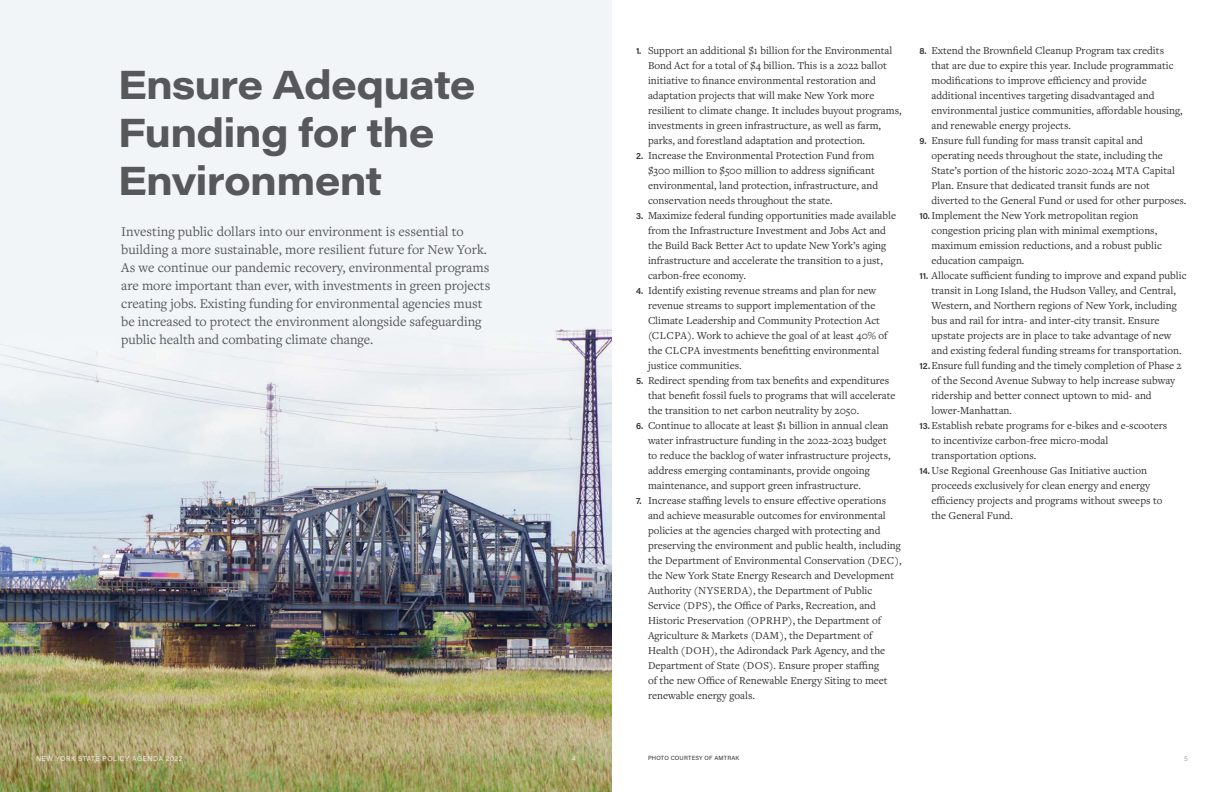
<style>
.page{position:relative;width:1224px;height:792px;background:#fff}
.page>*{position:absolute;margin:0;border:0;box-sizing:border-box;transform-origin:0 0}
.t1{font:700 40px/48px "Acumin Pro Wide";letter-spacing:-.02em;color:#57585a}
.t2{font:14px/18px "Freight Text Pro";letter-spacing:-.005em;color:#57585a}
.t3{font:11px/15px "Freight Text Pro";color:#312f30}
.t4{font:600 9px "Acumin Pro";letter-spacing:-.005em;color:#312f30}
.t5{font:300 7px "Acumin Pro";letter-spacing:.075em;color:#fff}
.t6{font:300 7px "Acumin Pro";color:#939598}
.t7{font:6px "Acumin Pro";letter-spacing:.025em;color:#312f30}
</style>
<div class="page">
<img style="left:0;top:0;width:612px;height:792px">
<p class="t1" style="left:118px;top:58px;width:359px">Ensure Adequate</p>
<p class="t1" style="left:118px;top:106px;width:318px">Funding for the<br>Environment</p>
<p class="t2" style="left:121px;top:222px;width:371px">Investing public dollars into our environment is essential to building a more sustainable, more resilient future for New York.<br>As we continue our pandemic recovery, environmental programs are more important than ever, with investments in green projects creating jobs. Existing funding for environmental agencies must be increased to protect the environment alongside safeguarding public health and combating climate change.</p>
<p class="t3" style="left:648px;top:42px;width:255px">Support an additional $1 billion for the Environmental Bond Act for a total of $4 billion. This is a 2022 ballot initiative to finance environmental restoration and adaptation projects that will make New York more resilient to climate change. It includes buyout programs, investments in green infrastructure, as well as farm, parks, and forestland adaptation and protection.</p>
<p class="t3" style="left:648px;top:147px;width:232px">Increase the Environmental Protection Fund from $300 million to $500 million to address significant environmental, land protection, infrastructure, and conservation needs throughout the state.</p>
<p class="t3" style="left:648px;top:207px;width:250px">Maximize federal funding opportunities made available from the Infrastructure Investment and Jobs Act and the Build Back Better Act to update New York’s aging infrastructure and accelerate the transition to a just, carbon-free economy.</p>
<p class="t3" style="left:648px;top:282px;width:241px">Identify existing revenue streams and plan for new revenue streams to support implementation of the Climate Leadership and Community Protection Act (CLCPA). Work to achieve the goal of at least 40% of the CLCPA investments benefitting environmental justice communities.</p>
<p class="t3" style="left:648px;top:372px;width:249px">Redirect spending from tax benefits and expenditures that benefit fossil fuels to programs that will accelerate the transition to net carbon neutrality by 2050.</p>
<p class="t3" style="left:648px;top:417px;width:244px">Continue to allocate at least $1 billion in annual clean water infrastructure funding in the 2022-2023 budget to reduce the backlog of water infrastructure projects, address emerging contaminants, provide ongoing maintenance, and support green infrastructure.</p>
<p class="t3" style="left:648px;top:492px;width:255px">Increase staffing levels to ensure effective operations and achieve measurable outcomes for environmental policies at the agencies charged with protecting and preserving the environment and public health, including the Department of Environmental Conservation (DEC), the New York State Energy Research and Development Authority (NYSERDA), the Department of Public Service (DPS), the Office of Parks, Recreation, and Historic Preservation (OPRHP), the Department of Agriculture &amp; Markets (DAM), the Department of Health (DOH), the Adirondack Park Agency, and the Department of State (DOS). Ensure proper staffing<br>of the new Office of Renewable Energy Siting to meet renewable energy goals.</p>
<p class="t4" style="left:636px;top:44px;width:7px">1.</p>
<p class="t4" style="left:636px;top:149px;width:9px">2.</p>
<p class="t4" style="left:636px;top:209px;width:9px">3.</p>
<p class="t4" style="left:636px;top:284px;width:9px">4.</p>
<p class="t4" style="left:636px;top:374px;width:9px">5.</p>
<p class="t4" style="left:636px;top:419px;width:9px">6.</p>
<p class="t4" style="left:636px;top:494px;width:7px">7.</p>
<p class="t3" style="left:932px;top:42px;width:253px">Extend the Brownfield Cleanup Program tax credits that are due to expire this year. Include programmatic modifications to improve efficiency and provide additional incentives targeting disadvantaged and environmental justice communities, affordable housing, and renewable energy projects.</p>
<p class="t3" style="left:932px;top:132px;width:257px">Ensure full funding for mass transit capital and operating needs throughout the state, including the State’s portion of the historic 2020-2024 MTA Capital Plan. Ensure that dedicated transit funds are not diverted to the General Fund or used for other purposes.</p>
<p class="t3" style="left:932px;top:207px;width:232px">Implement the New York metropolitan region congestion pricing plan with minimal exemptions, maximum emission reductions, and a robust public education campaign.</p>
<p class="t3" style="left:932px;top:267px;width:257px">Allocate sufficient funding to improve and expand public transit in Long Island, the Hudson Valley, and Central, Western, and Northern regions of New York, including bus and rail for intra- and inter-city transit. Ensure upstate projects are in place to take advantage of new and existing federal funding streams for transportation.</p>
<p class="t3" style="left:932px;top:357px;width:252px">Ensure full funding and the timely completion of Phase 2 of the Second Avenue Subway to help increase subway ridership and better connect uptown to mid- and lower-Manhattan.</p>
<p class="t3" style="left:932px;top:417px;width:237px">Establish rebate programs for e-bikes and e-scooters to incentivize carbon-free micro-modal transportation options.</p>
<p class="t3" style="left:932px;top:462px;width:232px">Use Regional Greenhouse Gas Initiative auction proceeds exclusively for clean energy and energy efficiency projects and programs without sweeps to the General Fund.</p>
<p class="t4" style="left:920px;top:44px;width:9px">8.</p>
<p class="t4" style="left:920px;top:134px;width:8px">9.</p>
<p class="t4" style="left:920px;top:209px;width:12px">10.</p>
<p class="t4" style="left:920px;top:269px;width:10px">11.</p>
<p class="t4" style="left:920px;top:359px;width:12px">12.</p>
<p class="t4" style="left:920px;top:419px;width:12px">13.</p>
<p class="t4" style="left:920px;top:464px;width:12px">14.</p>
<p class="t5" style="left:36px;top:754px;width:148px">NEW YORK STATE POLICY AGENDA 2022</p>
<p class="t7" style="left:648px;top:754px;width:93px">PHOTO COURTESY OF AMTRAK</p>
<p class="t5" style="left:572px;top:754px;width:5px">4</p>
<p class="t6" style="left:1184px;top:754px;width:5px">5</p>
</div>
